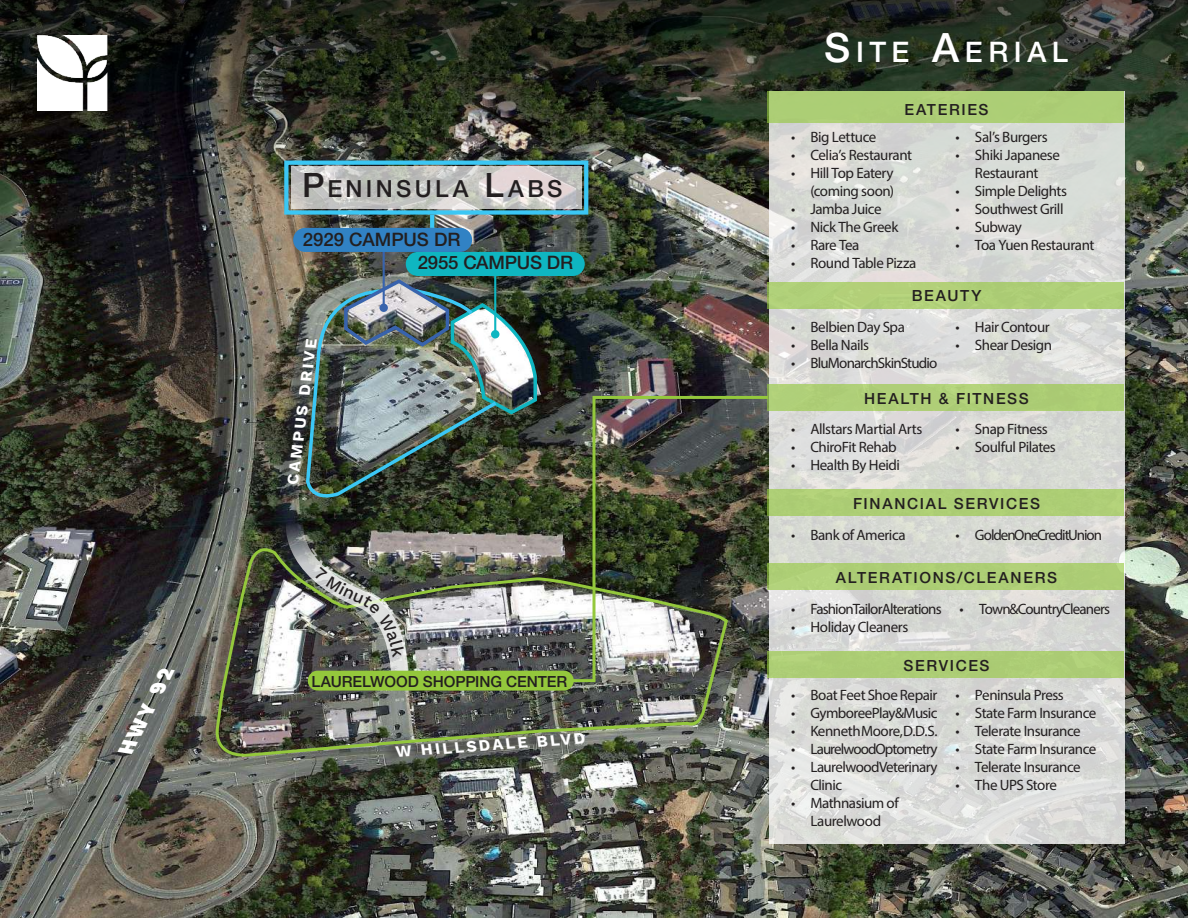
<style>
.page{position:relative;width:1188px;height:918px;background:#fff}
.page>*{position:absolute;margin:0;border:0;box-sizing:border-box;transform-origin:0 0}
.t1{font:500 28.35px "Helvetica Neue LT Std";letter-spacing:.195em;color:#fff}
.t2{font:500 23.55px "Helvetica Neue LT Std";letter-spacing:.14em;color:#231f20}
.t3{font:italic 900 20.85px "Work Sans";color:#fff}
.t4{font:500 18.6px "Helvetica Neue LT Std";letter-spacing:-.005em;color:#231f20}
.t5{font:700 16.2px "Work Sans";color:#fff}
.t6{font:500 15.3px "Helvetica Neue LT Std";letter-spacing:.105em;color:#231f20}
.t7{font:500 15.3px "Helvetica Neue LT Std";letter-spacing:-.005em;color:#231f20}
.t8{font:15px/18px "Myriad Pro";letter-spacing:-.03em;color:#231f20;text-align:center}
.t9{font:15px "Myriad Pro";letter-spacing:-.055em;color:#231f20}
.t10{font:15px "Myriad Pro";letter-spacing:-.07em;color:#231f20}
.t11{font:15px "Myriad Pro";letter-spacing:-.06em;color:#231f20}
.s1{font-size:33.75px}
.s2{font-size:40.5px}
</style>
<div class="page">
<img style="left:0;top:173px;width:1188px;height:745px">
<div style="left:271px;top:331px;width:46px;height:161px;background:#231f20;opacity:.75"></div>
<div style="left:379px;top:725px;width:206px;height:40px;background:#231f20;opacity:.75"></div>
<img style="left:304px;top:288px;width:196px;height:252px">
<div style="left:284px;top:161px;width:304px;height:54px;border:4px solid #3bc7f4"></div>
<svg style="left:291px;top:173px;width:291px;height:36px;background:#cbc9c6"></svg>
<div style="left:406px;top:252px;width:179px;height:24px;background:#0fb6c1;border-radius:12px"></div>
<svg style="left:430px;top:215px;width:4px;height:13px"></svg>
<hr style="left:383px;top:249px;width:2px;height:59px;background:#3863ad">
<div style="left:293px;top:228px;width:179px;height:24px;background:#3182c4;border-radius:12px"></div>
<hr style="left:494px;top:276px;width:2px;height:58px;background:#0fb6c1">
<img style="left:341px;top:277px;width:198px;height:139px">
<svg style="left:0;top:0;width:1188px;height:173px;background:#2c3228"></svg>
<img style="left:38px;top:36px;width:89px;height:74px">
<img style="left:211px;top:540px;width:518px;height:218px">
<div style="left:308px;top:671px;width:266px;height:20px;background:#94c83c;border-radius:10px"></div>
<svg style="left:769px;top:122px;width:355px;height:722px;background:#d9dbd7"></svg>
<div style="left:768px;top:91px;width:356px;height:31px;background:#acce75"></div>
<div style="left:768px;top:282px;width:356px;height:27px;background:#b0d079"></div>
<div style="left:768px;top:384px;width:356px;height:27px;background:#aece76"></div>
<div style="left:768px;top:563px;width:356px;height:27px;background:#adce75"></div>
<div style="left:768px;top:651px;width:356px;height:27px;background:#accd75"></div>
<div style="left:768px;top:489px;width:356px;height:27px;background:#adce75"></div>
<img style="left:564px;top:394px;width:207px;height:290px">
<img style="left:278px;top:502px;width:140px;height:194px">
<h3 class="t3" style="left:115px;top:747px;width:98px;rotate:-63deg">HWY 92</h3>
<h2 class="t2" style="left:302px;top:175px;width:262px"><span class="s1">P</span>ENINSULA <span class="s1">L</span> ABS</h2>
<p class="t4" style="left:303px;top:228px;width:159px">2929 CAMPUS DR</p>
<p class="t5" style="left:284px;top:483px;width:149px;rotate:-83deg">CAMPUS DRIVE</p>
<p class="t4" style="left:418px;top:252px;width:157px">2955 CAMPUS DR</p>
<p class="t7" style="left:312px;top:672px;width:257px">LAURELWOOD SHOPPING CENTER</p>
<p class="t5" style="left:396px;top:742px;width:191px;rotate:-4deg">W HILLSDALE BLVD</p>
<h1 class="t1" style="left:824px;top:35px;width:246px"><span class="s2">S</span>ITE <span class="s2">A</span>ERIAL</h1>
<p class="t6" style="left:905px;top:101px;width:85px">EATERIES</p>
<p class="t8" style="left:791px;top:127px;width:87px">• Big Lettuce</p>
<p class="t8" style="left:791px;top:145px;width:123px">• Celia’s Restaurant</p>
<p class="t8" style="left:791px;top:163px;width:105px;text-align:right">• Hill Top Eatery (coming soon)</p>
<p class="t8" style="left:791px;top:199px;width:92px">• Jamba Juice</p>
<p class="t8" style="left:791px;top:217px;width:109px">• Nick The Greek</p>
<p class="t8" style="left:791px;top:235px;width:70px">• Rare Tea</p>
<p class="t8" style="left:791px;top:253px;width:127px">• Round Table Pizza</p>
<p class="t8" style="left:956px;top:127px;width:94px">• Sal’s Burgers</p>
<p class="t8" style="left:956px;top:145px;width:106px">• Shiki Japanese<br>Restaurant</p>
<p class="t8" style="left:956px;top:181px;width:113px">• Simple Delights</p>
<p class="t8" style="left:956px;top:199px;width:110px">• Southwest Grill</p>
<p class="t8" style="left:956px;top:217px;width:68px">• Subway</p>
<p class="t8" style="left:956px;top:235px;width:140px">• Toa Yuen Restaurant</p>
<p class="t6" style="left:912px;top:286px;width:71px">BEAUTY</p>
<p class="t8" style="left:791px;top:318px;width:115px">• Belbien Day Spa</p>
<p class="t8" style="left:791px;top:336px;width:80px">• Bella Nails</p>
<p class="t9" style="left:791px;top:354px;width:148px">• Blu Monarch Skin Studio</p>
<p class="t8" style="left:956px;top:318px;width:96px">• Hair Contour</p>
<p class="t8" style="left:956px;top:336px;width:98px">• Shear Design</p>
<p class="t6" style="left:864px;top:389px;width:166px">HEALTH &amp; FITNESS</p>
<p class="t8" style="left:791px;top:420px;width:133px">• Allstars Martial Arts</p>
<p class="t8" style="left:791px;top:438px;width:107px">• ChiroFit Rehab</p>
<p class="t8" style="left:791px;top:456px;width:111px">• Health By Heidi</p>
<p class="t8" style="left:956px;top:420px;width:94px">• Snap Fitness</p>
<p class="t8" style="left:956px;top:438px;width:102px">• Soulful Pilates</p>
<p class="t6" style="left:853px;top:494px;width:188px">FINANCIAL SERVICES</p>
<p class="t8" style="left:791px;top:525px;width:116px">• Bank of America</p>
<p class="t10" style="left:956px;top:525px;width:148px">• Golden One Credit Union</p>
<p class="t6" style="left:836px;top:569px;width:223px">ALTERATIONS/CLEANERS</p>
<p class="t9" style="left:791px;top:600px;width:152px">• Fashion Tailor Alterations</p>
<p class="t8" style="left:791px;top:618px;width:119px">• Holiday Cleaners</p>
<p class="t9" style="left:960px;top:600px;width:152px">• Town &amp; Country Cleaners</p>
<p class="t6" style="left:903px;top:657px;width:88px">SERVICES</p>
<p class="t8" style="left:791px;top:686px;width:148px">• Boat Feet Shoe Repair</p>
<p class="t8" style="left:791px;top:704px;width:148px">• Gymboree Play &amp; Music</p>
<p class="t8" style="left:791px;top:722px;width:148px">• Kenneth Moore, D.D.S.</p>
<p class="t11" style="left:791px;top:740px;width:148px">• Laurelwood Optometry</p>
<p class="t8" style="left:810px;top:758px;width:129px;text-align:left;text-indent:-19px">• Laurelwood Veterinary<br>Clinic</p>
<p class="t8" style="left:791px;top:794px;width:109px">• Mathnasium of<br>Laurelwood</p>
<p class="t8" style="left:956px;top:686px;width:110px">• Peninsula Press</p>
<p class="t8" style="left:956px;top:704px;width:142px">• State Farm Insurance</p>
<p class="t8" style="left:956px;top:722px;width:127px">• Telerate Insurance</p>
<p class="t8" style="left:956px;top:740px;width:142px">• State Farm Insurance</p>
<p class="t8" style="left:956px;top:758px;width:127px">• Telerate Insurance</p>
<p class="t8" style="left:956px;top:776px;width:103px">• The UPS Store</p>
</div>
